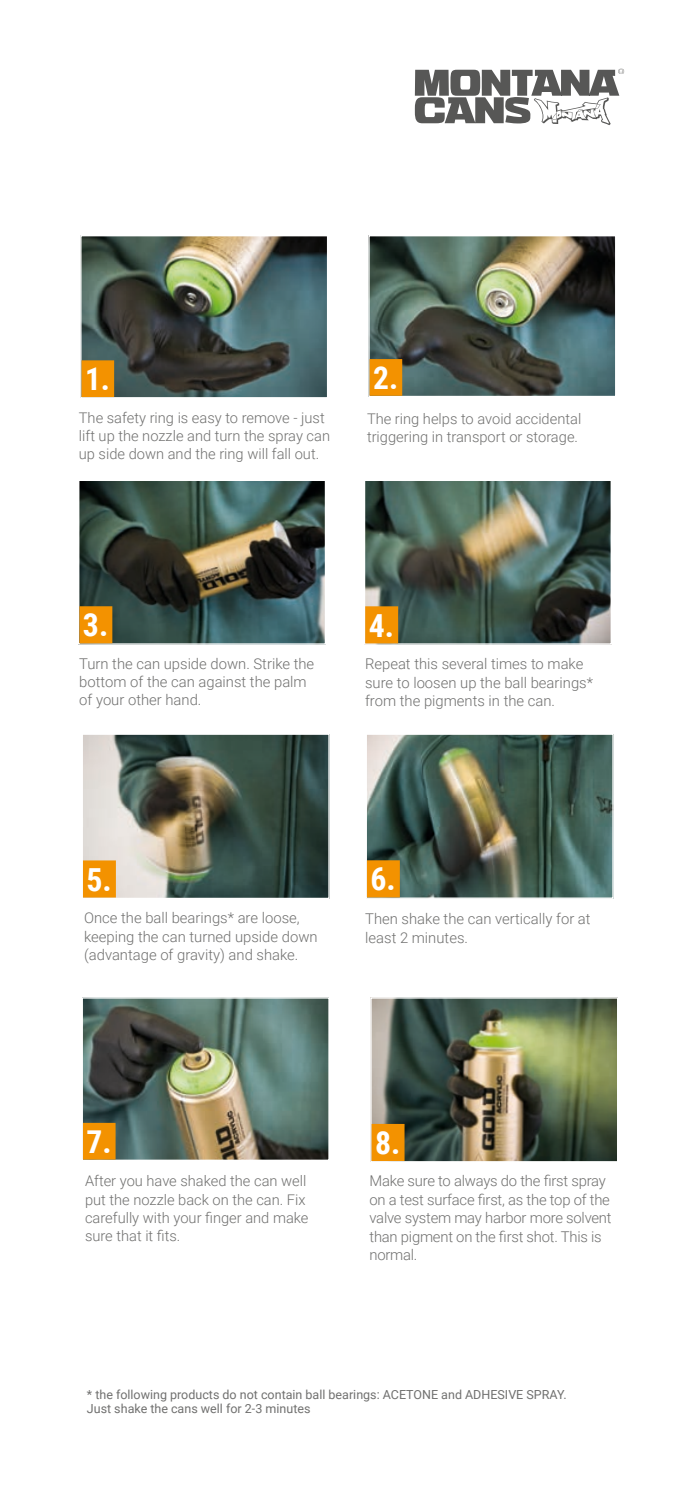
<style>
.page{position:relative;width:695px;height:1489px;background:#fff}
.page>*{position:absolute;margin:0;border:0;box-sizing:border-box;transform-origin:0 0}
.t1{font:700 31.75px "Roboto Condensed";color:#fff}
.t2{font:700 31.5px "Roboto Condensed";color:#fff}
.t3{font:300 14.75px/18.2px "Roboto";color:#70706f}
.t4{font:12.5px/14px "Roboto";color:#70706f}
</style>
<div class="page">
<img style="left:82px;top:237px;width:244px;height:159px">
<div style="left:80px;top:235px;width:248px;height:163px;border:1px solid #fff"></div>
<div style="left:81px;top:360px;width:33px;height:37px;background:#f39200"></div>
<img style="left:370px;top:237px;width:244px;height:158px">
<div style="left:368px;top:235px;width:248px;height:162px;border:1px solid #fff"></div>
<div style="left:369px;top:359px;width:33px;height:37px;background:#f39200"></div>
<img style="left:83px;top:999px;width:245px;height:159px">
<div style="left:81px;top:997px;width:249px;height:163px;border:1px solid #fff"></div>
<div style="left:83px;top:1122px;width:32px;height:37px;background:#f39200"></div>
<img style="left:83px;top:735px;width:245px;height:162px">
<div style="left:81px;top:733px;width:249px;height:166px;border:1px solid #fff"></div>
<img style="left:367px;top:735px;width:244px;height:161px">
<div style="left:365px;top:733px;width:248px;height:165px;border:1px solid #fff"></div>
<img style="left:372px;top:999px;width:244px;height:161px">
<div style="left:370px;top:997px;width:248px;height:165px;border:1px solid #fff"></div>
<img style="left:366px;top:481px;width:244px;height:161px">
<div style="left:364px;top:479px;width:248px;height:165px;border:1px solid #fff"></div>
<img style="left:80px;top:481px;width:244px;height:161px">
<div style="left:78px;top:479px;width:248px;height:165px;border:1px solid #fff"></div>
<div style="left:83px;top:860px;width:33px;height:37px;background:#f39200"></div>
<div style="left:79px;top:606px;width:33px;height:37px;background:#f39200"></div>
<div style="left:367px;top:860px;width:33px;height:37px;background:#f39200"></div>
<div style="left:365px;top:606px;width:33px;height:37px;background:#f39200"></div>
<div style="left:371px;top:1123px;width:33px;height:37px;background:#f39200"></div>
<svg style="left:415px;top:69px;width:209px;height:56px"></svg>
<h2 class="t2" style="left:85px;top:357px;width:27px">1.</h2>
<p class="t3" style="left:79px;top:408px;width:253px">The safety ring is easy to remove - just lift up the nozzle and turn the spray can up side down and the ring will fall out.</p>
<h2 class="t2" style="left:373px;top:355px;width:27px">2.</h2>
<p class="t3" style="left:367px;top:409px;width:216px">The ring helps to avoid accidental triggering in transport or storage.</p>
<h1 class="t1" style="left:83px;top:603px;width:27px">3.</h1>
<h1 class="t1" style="left:368px;top:603px;width:27px">4.</h1>
<p class="t3" style="left:79px;top:653px;width:236px">Turn the can upside down. Strike the bottom of the can against the palm of your other hand.</p>
<p class="t3" style="left:365px;top:654px;width:229px">Repeat this several times to make sure to loosen up the ball bearings* from the pigments in the can.</p>
<h1 class="t1" style="left:86px;top:857px;width:27px">5.</h1>
<h1 class="t1" style="left:370px;top:856px;width:27px">6.</h1>
<p class="t3" style="left:84px;top:908px;width:235px">Once the ball bearings* are loose, keeping the can turned upside down (advantage of gravity) and shake.</p>
<p class="t3" style="left:365px;top:909px;width:227px">Then shake the can vertically for at least 2 minutes.</p>
<h2 class="t2" style="left:86px;top:1119px;width:27px">7.</h2>
<p class="t3" style="left:85px;top:1171px;width:225px">After you have shaked the can well put the nozzle back on the can. Fix carefully with your finger and make sure that it fits.</p>
<h1 class="t1" style="left:375px;top:1120px;width:27px">8.</h1>
<p class="t3" style="left:369px;top:1171px;width:243px">Make sure to always do the first spray on a test surface first, as the top of the valve system may harbor more solvent than pigment on the first shot. This is normal.</p>
<p class="t4" style="left:87px;top:1386px;width:481px">* the following products do not contain ball bearings: ACETONE and ADHESIVE SPRAY.<br>Just shake the cans well for 2-3 minutes</p>
</div>
